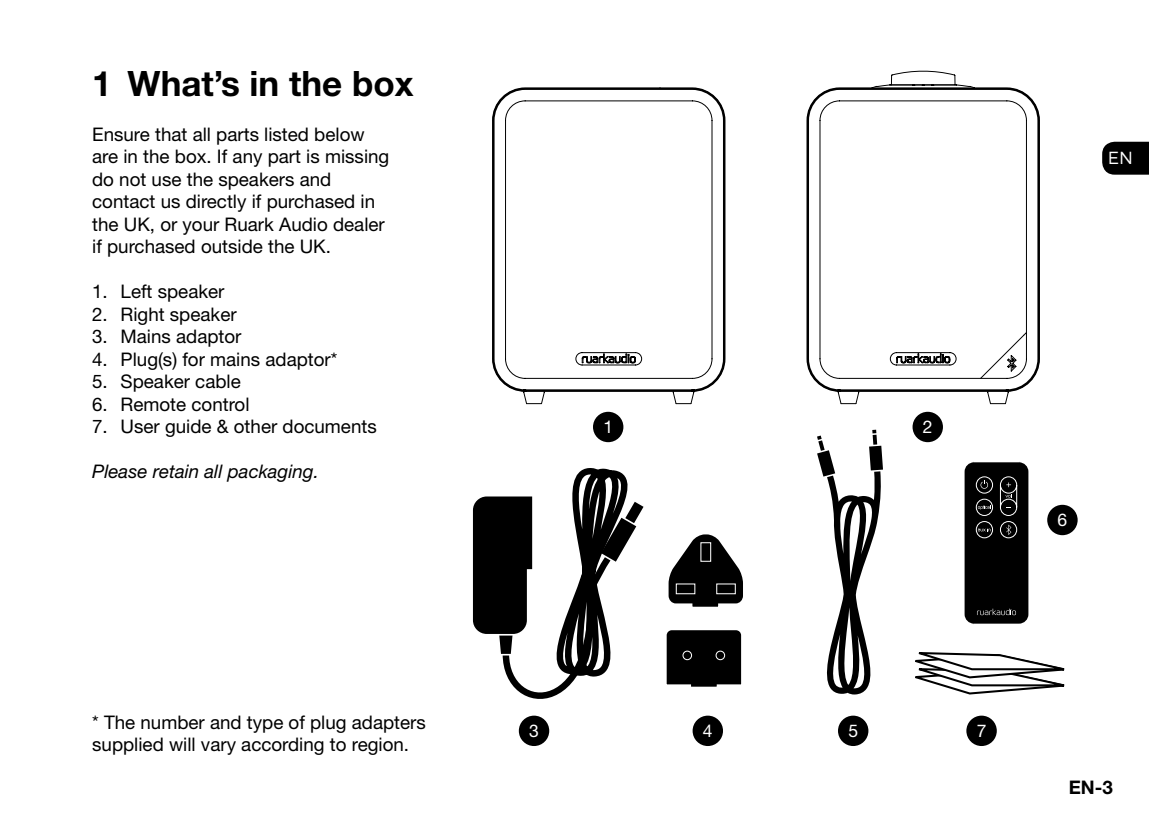
<style>
.page{position:relative;width:1149px;height:815px;background:#fff}
.page>*{position:absolute;margin:0;border:0;box-sizing:border-box;transform-origin:0 0}
.t1{font:700 35px "Helvetica Neue LT Std";color:#000}
.t2{font:18.75px/22.5px "Helvetica Neue LT Std";color:#000}
.t3{font:italic 18.75px "Helvetica Neue LT Std";color:#000}
.t4{font:700 18.75px "Helvetica Neue LT Std";color:#000}
.t5{font:17.5px "Helvetica Neue LT Std";color:#fff}
.t6{font:300 17.5px "Montserrat";color:#fff}
</style>
<div class="page">
<svg style="left:1102px;top:142px;width:46px;height:33px;background:#0d0d0d"></svg>
<svg style="left:915px;top:652px;width:150px;height:43px"></svg>
<div style="left:593px;top:413px;width:29px;height:28px;background:#000;border-radius:50%"></div>
<div style="left:593px;top:412px;width:30px;height:30px;border:2px solid #000;border-radius:50%"></div>
<div style="left:519px;top:717px;width:29px;height:28px;background:#000;border-radius:50%"></div>
<div style="left:518px;top:716px;width:31px;height:30px;border:2px solid #000;border-radius:50%"></div>
<div style="left:693px;top:717px;width:28px;height:28px;background:#000;border-radius:50%"></div>
<div style="left:692px;top:716px;width:30px;height:30px;border:2px solid #000;border-radius:50%"></div>
<div style="left:838px;top:717px;width:29px;height:28px;background:#000;border-radius:50%"></div>
<div style="left:837px;top:716px;width:31px;height:30px;border:2px solid #000;border-radius:50%"></div>
<div style="left:967px;top:717px;width:28px;height:28px;background:#000;border-radius:50%"></div>
<div style="left:966px;top:716px;width:30px;height:30px;border:2px solid #000;border-radius:50%"></div>
<div style="left:1047px;top:506px;width:29px;height:28px;background:#000;border-radius:50%"></div>
<div style="left:1046px;top:505px;width:31px;height:30px;border:2px solid #000;border-radius:50%"></div>
<div style="left:913px;top:413px;width:28px;height:28px;background:#000;border-radius:50%"></div>
<div style="left:912px;top:412px;width:30px;height:30px;border:2px solid #000;border-radius:50%"></div>
<svg style="left:472px;top:468px;width:172px;height:253px"></svg>
<svg style="left:668px;top:534px;width:75px;height:73px"></svg>
<div style="left:700px;top:543px;width:10px;height:18px;background:#000"></div>
<div style="left:700px;top:542px;width:11px;height:20px;border:1px solid #fff"></div>
<div style="left:716px;top:584px;width:19px;height:10px;background:#000"></div>
<div style="left:676px;top:584px;width:18px;height:10px;background:#000"></div>
<svg style="left:666px;top:630px;width:76px;height:57px;background:#101010"></svg>
<div style="left:682px;top:651px;width:9px;height:9px;background:#000;border-radius:50%"></div>
<div style="left:682px;top:651px;width:9px;height:9px;border:1px solid #fff;border-radius:50%"></div>
<div style="left:715px;top:651px;width:9px;height:9px;background:#000;border-radius:50%"></div>
<div style="left:715px;top:651px;width:10px;height:9px;border:1px solid #fff;border-radius:50%"></div>
<svg style="left:964px;top:462px;width:64px;height:162px;background:#141414"></svg>
<svg style="left:817px;top:430px;width:65px;height:264px"></svg>
<svg style="left:806px;top:86px;width:234px;height:307px"></svg>
<svg style="left:492px;top:87px;width:234px;height:306px"></svg>
<h1 class="t1" style="left:92px;top:62px;width:323px">1 What’s in the box</h1>
<p class="t2" style="left:92px;top:123px;width:298px">Ensure that all parts listed below are in the box. If any part is missing do not use the speakers and contact us directly if purchased in the UK, or your Ruark Audio dealer if purchased outside the UK.</p>
<p class="t2" style="left:92px;top:280px;width:134px">1. Left speaker</p>
<p class="t2" style="left:92px;top:303px;width:146px">2. Right speaker</p>
<p class="t2" style="left:92px;top:325px;width:151px">3. Mains adaptor</p>
<p class="t2" style="left:92px;top:348px;width:247px">4. Plug(s) for mains adaptor*</p>
<p class="t2" style="left:92px;top:370px;width:150px">5. Speaker cable</p>
<p class="t2" style="left:92px;top:393px;width:159px">6. Remote control</p>
<p class="t2" style="left:92px;top:415px;width:286px">7. User guide &amp; other documents</p>
<p class="t3" style="left:92px;top:461px;width:228px">Please retain all packaging.</p>
<p class="t2" style="left:92px;top:711px;width:335px">* The number and type of plug adapters supplied will vary according to region.</p>
<p class="t6" style="left:1107px;top:147px;width:27px">EN</p>
<p class="t5" style="left:603px;top:417px;width:11px">1</p>
<p class="t5" style="left:922px;top:417px;width:11px">2</p>
<p class="t5" style="left:1057px;top:510px;width:11px">6</p>
<p class="t5" style="left:529px;top:720px;width:11px">3</p>
<p class="t5" style="left:702px;top:720px;width:11px">4</p>
<p class="t5" style="left:848px;top:720px;width:11px">5</p>
<p class="t5" style="left:976px;top:720px;width:11px">7</p>
<p class="t4" style="left:1068px;top:775px;width:46px">EN-3</p>
</div>
